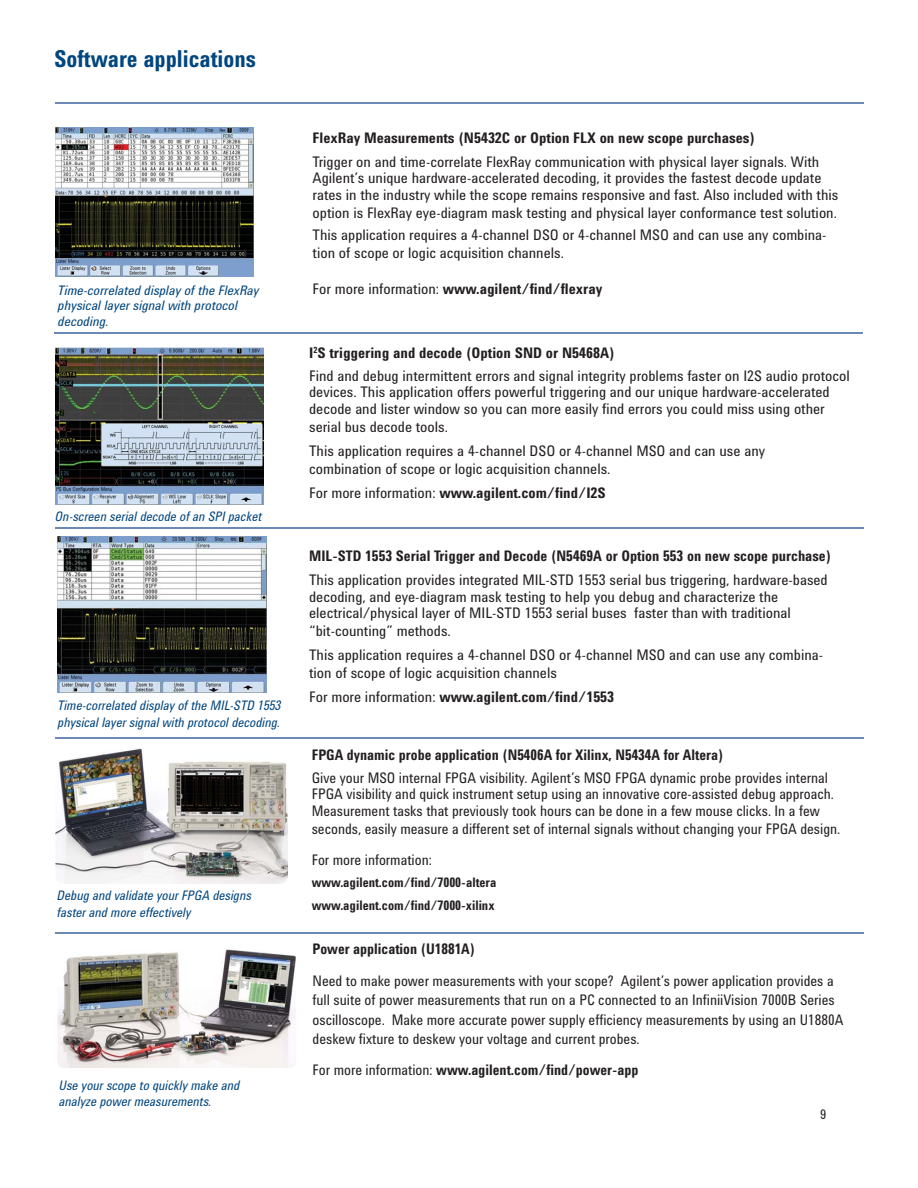
<style>
.page{position:relative;width:918px;height:1188px;background:#fff}
.page>*{position:absolute;margin:0;border:0;box-sizing:border-box;transform-origin:0 0}
.t1{font:700 24px "Agilent Condensed CFF";color:#00467f;scale:.95 1}
.t2{font:15px/16.5px "Agilent Condensed CFF";color:#231f20}
.t3{font:15px/19.5px "Agilent Condensed CFF";color:#231f20;scale:.95 1}
.t4{font:700 15px "Agilent Condensed CFF";color:#231f20}
.t5{font:700 15px "Agilent Condensed CFF";color:#231f20;scale:.95 1}
.t6{font:italic 13.5px/16.5px "Agilent Condensed CFF";color:#00467f;scale:.95 1}
.t7{font:italic 13.5px/16.5px "Agilent Condensed CFF";color:#00467f}
.t8{font:700 13.5px/22.5px "Agilent Condensed CFF";color:#231f20;scale:.95 1}
.t9{font:13.5px "Agilent Condensed CFF";color:#231f20}
.s1{font-weight:400}
.s2{font-weight:700}
</style>
<div class="page">
<hr style="left:55px;top:332px;width:808px;height:2px;background:#6b89b4">
<hr style="left:56px;top:103px;width:808px;height:1px;background:#6b89b4">
<hr style="left:55px;top:738px;width:808px;height:1px;background:#6b89b4">
<img style="left:55px;top:740px;width:233px;height:144px;border-radius:8px">
<hr style="left:55px;top:527px;width:808px;height:2px;background:#6b89b4">
<img style="left:55px;top:348px;width:209px;height:157px">
<hr style="left:56px;top:932px;width:808px;height:1px;background:#6b89b4">
<img style="left:55px;top:128px;width:198px;height:148px">
<img style="left:58px;top:537px;width:208px;height:156px">
<img style="left:57px;top:944px;width:239px;height:124px;border-radius:8px">
<h1 class="t1" style="left:54px;top:50px;width:214px">Software applications</h1>
<p class="t4" style="left:313px;top:132px;width:444px">FlexRay Measurements (N5432C or Option FLX on new scope purchases)</p>
<p class="t2" style="left:313px;top:155px;width:527px">Trigger on and time-correlate FlexRay communication with physical layer signals. With<br>Agilent’s unique hardware-accelerated decoding, it provides the fastest decode update rates in the industry while the scope remains responsive and fast. Also included with this</p>
<p class="t2" style="left:313px;top:203px;width:526px;line-height:22.5px">option is FlexRay eye-diagram mask testing and physical layer conformance test solution.<br>This application requires a 4-channel DSO or 4-channel MSO and can use any combina-</p>
<p class="t2" style="left:313px;top:247px;width:253px">tion of scope or logic acquisition channels.</p>
<p class="t7" style="left:58px;top:283px;width:203px">Time-correlated display of the FlexRay</p>
<p class="t4" style="left:313px;top:284px;width:291px"><span class="s1">For more information:</span> www.agilent/find/flexray</p>
<p class="t7" style="left:58px;top:298px;width:181px">physical layer signal with protocol decoding.</p>
<p class="t2" style="left:309px;top:344px;width:542px;line-height:22.5px"><span class="s2">I</span><sup>2</sup><span class="s2">S triggering and decode (Option SND or N5468A)<br></span>Find and debug intermittent errors and signal integrity problems faster on I2S audio protocol</p>
<p class="t2" style="left:309px;top:386px;width:522px">devices. This application offers powerful triggering and our unique hardware-accelerated decode and lister window so you can more easily find errors you could miss using other</p>
<p class="t2" style="left:309px;top:416px;width:457px;line-height:24px">serial bus decode tools.<br>This application requires a 4-channel DSO or 4-channel MSO and can use any</p>
<p class="t2" style="left:309px;top:458px;width:303px;line-height:24px">combination of scope or logic acquisition channels.<br>For more information: <span class="s2">www.agilent.com/find/I2S</span></p>
<p class="t6" style="left:55px;top:510px;width:219px">On-screen serial decode of an SPI packet</p>
<p class="t6" style="left:58px;top:699px;width:236px">Time-correlated display of the MIL-STD 1553 physical layer signal with protocol decoding.</p>
<p class="t6" style="left:57px;top:889px;width:206px">Debug and validate your FPGA designs faster and more effectively</p>
<p class="t6" style="left:59px;top:1078px;width:192px">Use your scope to quickly make and analyze power measurements.</p>
<p class="t4" style="left:309px;top:550px;width:524px">MIL-STD 1553 Serial Trigger and Decode (N5469A or Option 553 on new scope purchase)</p>
<p class="t2" style="left:309px;top:573px;width:520px">This application provides integrated MIL-STD 1553 serial bus triggering, hardware-based decoding, and eye-diagram mask testing to help you debug and characterize the electrical/physical layer of MIL-STD 1553 serial buses faster than with traditional</p>
<p class="t2" style="left:309px;top:621px;width:516px;line-height:24px">“bit-counting” methods.<br>This application requires a 4-channel DSO or 4-channel MSO and can use any combina-</p>
<p class="t2" style="left:309px;top:663px;width:307px;line-height:24px">tion of scope of logic acquisition channels<br>For more information: <span class="s2">www.agilent.com/find/1553</span></p>
<p class="t5" style="left:312px;top:750px;width:435px">FPGA dynamic probe application (N5406A for Xilinx, N5434A for Altera)</p>
<p class="t3" style="left:312px;top:771px;width:551px;line-height:16.5px">Give your MSO internal FPGA visibility. Agilent’s MSO FPGA dynamic probe provides internal<br>FPGA visibility and quick instrument setup using an innovative core-assisted debug approach.<br>Measurement tasks that previously took hours can be done in a few mouse clicks. In a few</p>
<p class="t3" style="left:312px;top:815px;width:558px;line-height:31px">seconds, easily measure a different set of internal signals without changing your FPGA design.<br>For more information:</p>
<p class="t8" style="left:312px;top:873px;width:196px">www.agilent.com/find/7000-altera www.agilent.com/find/7000-xilinx</p>
<p class="t5" style="left:313px;top:944px;width:173px">Power application (U1881A)</p>
<p class="t3" style="left:313px;top:973px;width:560px">Need to make power measurements with your scope? Agilent’s power application provides a full suite of power measurements that run on a PC connected to an InfiniiVision 7000B Series oscilloscope. Make more accurate power supply efficiency measurements by using an U1880A deskew fixture to deskew your voltage and current probes.</p>
<p class="t5" style="left:313px;top:1065px;width:345px"><span class="s1">For more information:</span> www.agilent.com/find/power-app</p>
<p class="t9" style="left:820px;top:1109px;width:8px">9</p>
</div>
